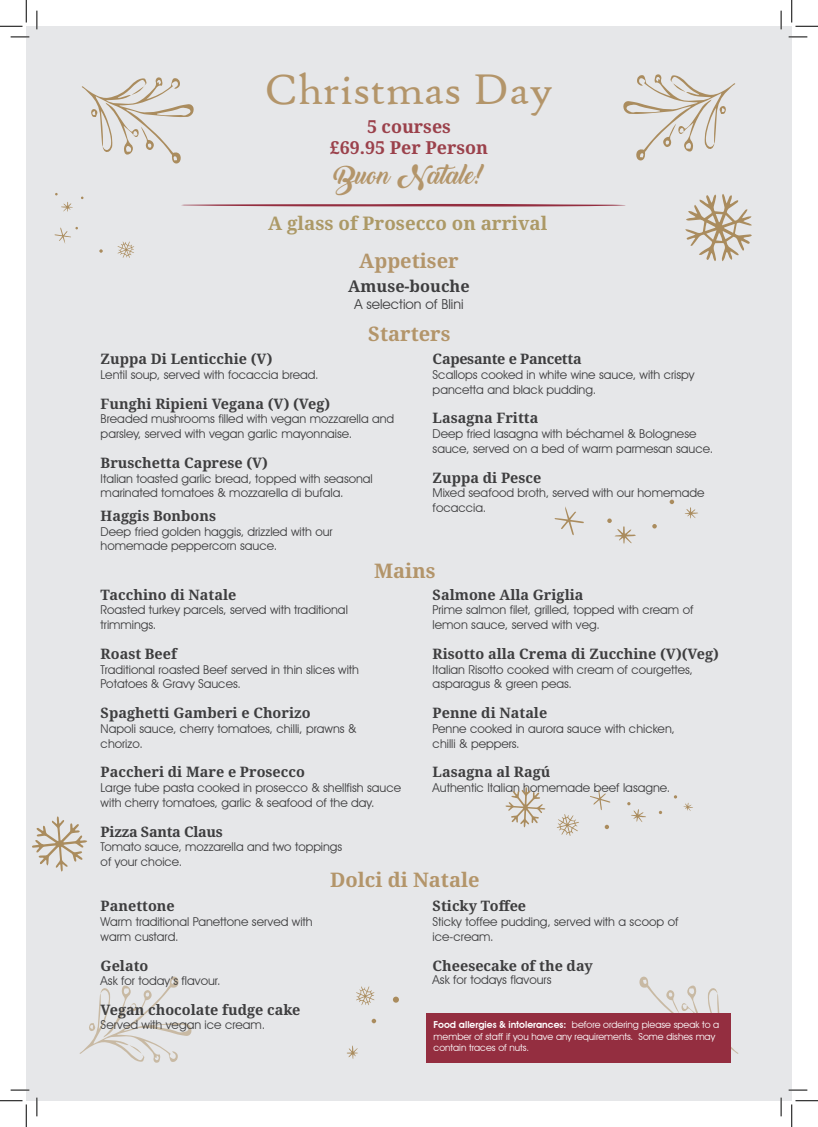
<style>
.page{position:relative;width:818px;height:1127px;background:#fff}
.page>*{position:absolute;margin:0;border:0;box-sizing:border-box;transform-origin:0 0}
.t1{font:45px "High Tower Text";color:#b3956a}
.t2{font:24.75px "Backto Black Demo";color:#b3956a}
.t3{font:700 20px "Noto Serif";color:#b3956a}
.t4{font:700 18.75px "Noto Serif";color:#ac9966}
.t5{font:700 17.88px/21.5px "Noto Serif";color:#9b414b;text-align:center}
.t6{font:700 16.25px "Noto Serif";color:#3e3e3f}
.t7{font:700 14.38px "Noto Serif";color:#3e3e3f}
.t8{font:700 14.38px "Noto Serif";letter-spacing:-.02em;color:#3e3e3f}
.t9{font:13.75px "Avant Garde IT Cby BT";color:#3e3e3f}
.t10{font:12.25px/14.6px "Avant Garde IT Cby BT";color:#3e3e3f}
.t11{font:12.12px/14.6px "Avant Garde IT Cby BT";color:#3e3e3f}
.t12{font:9.62px/11.5px "Avant Garde IT Cby BT";color:#fff}
.s1{font-weight:600}
</style>
<div class="page">
<div style="left:26px;top:26px;width:766px;height:1074px;background:#e6e7e9"></div>
<svg style="left:639px;top:976px;width:99px;height:78px"></svg>
<div style="left:427px;top:1013px;width:304px;height:49px;background:#942e40"></div>
<svg style="left:623px;top:74px;width:112px;height:87px"></svg>
<svg style="left:82px;top:77px;width:112px;height:87px"></svg>
<svg style="left:80px;top:976px;width:112px;height:86px"></svg>
<svg style="left:181px;top:204px;width:445px;height:2px"></svg>
<svg style="left:554px;top:506px;width:30px;height:29px"></svg>
<svg style="left:685px;top:507px;width:13px;height:11px"></svg>
<svg style="left:652px;top:524px;width:5px;height:4px"></svg>
<svg style="left:607px;top:518px;width:29px;height:26px"></svg>
<svg style="left:670px;top:499px;width:4px;height:5px"></svg>
<svg style="left:32px;top:816px;width:55px;height:55px"></svg>
<svg style="left:356px;top:986px;width:18px;height:19px"></svg>
<svg style="left:347px;top:1045px;width:11px;height:13px"></svg>
<svg style="left:393px;top:996px;width:6px;height:6px"></svg>
<svg style="left:372px;top:1018px;width:4px;height:5px"></svg>
<svg style="left:685px;top:194px;width:67px;height:67px"></svg>
<svg style="left:118px;top:241px;width:16px;height:17px"></svg>
<svg style="left:61px;top:202px;width:12px;height:10px"></svg>
<svg style="left:99px;top:249px;width:4px;height:4px"></svg>
<svg style="left:54px;top:227px;width:24px;height:17px"></svg>
<svg style="left:505px;top:787px;width:40px;height:40px"></svg>
<svg style="left:557px;top:814px;width:22px;height:21px"></svg>
<svg style="left:590px;top:789px;width:20px;height:21px"></svg>
<svg style="left:683px;top:802px;width:10px;height:8px"></svg>
<svg style="left:604px;top:824px;width:5px;height:5px"></svg>
<svg style="left:627px;top:802px;width:19px;height:20px"></svg>
<svg style="left:11px;top:36px;width:18px;height:2px"></svg>
<svg style="left:788px;top:36px;width:19px;height:2px"></svg>
<svg style="left:11px;top:1089px;width:18px;height:1px"></svg>
<svg style="left:788px;top:1089px;width:19px;height:1px"></svg>
<svg style="left:36px;top:11px;width:2px;height:18px"></svg>
<svg style="left:36px;top:1097px;width:2px;height:18px"></svg>
<svg style="left:780px;top:11px;width:2px;height:18px"></svg>
<svg style="left:780px;top:1097px;width:2px;height:18px"></svg>
<svg style="left:0;top:0;width:27px;height:27px"></svg>
<svg style="left:0;top:1100px;width:27px;height:26px"></svg>
<svg style="left:791px;top:0;width:27px;height:27px"></svg>
<svg style="left:791px;top:1100px;width:27px;height:26px"></svg>
<h1 class="t1" style="left:264px;top:64px;width:290px">Christmas Day</h1>
<h3 class="t5" style="left:330px;top:116px;width:160px">5 courses<br>£69.95 Per Person</h3>
<h2 class="t2" style="left:333px;top:161px;width:152px">Buon Natale!</h2>
<h3 class="t4" style="left:268px;top:210px;width:281px">A glass of Prosecco on arrival</h3>
<h3 class="t3" style="left:359px;top:247px;width:101px">Appetiser</h3>
<h3 class="t6" style="left:348px;top:275px;width:123px">Amuse-bouche</h3>
<p class="t9" style="left:354px;top:295px;width:111px">A selection of Blini</p>
<h3 class="t3" style="left:368px;top:319px;width:84px">Starters</h3>
<p class="t7" style="left:101px;top:349px;width:173px">Zuppa Di Lenticchie (V)</p>
<p class="t10" style="left:101px;top:367px;width:220px">Lentil soup, served with focaccia bread.</p>
<p class="t7" style="left:101px;top:393px;width:231px">Funghi Ripieni Vegana (V) (Veg)</p>
<p class="t10" style="left:101px;top:411px;width:295px">Breaded mushrooms filled with vegan mozzarella and parsley, served with vegan garlic mayonnaise.</p>
<p class="t7" style="left:101px;top:452px;width:169px">Bruschetta Caprese (V)</p>
<p class="t10" style="left:101px;top:471px;width:274px">Italian toasted garlic bread, topped with seasonal marinated tomatoes &amp; mozzarella di bufala.</p>
<p class="t7" style="left:101px;top:505px;width:117px">Haggis Bonbons</p>
<p class="t10" style="left:101px;top:523px;width:233px">Deep fried golden haggis, drizzled with our homemade peppercorn sauce.</p>
<p class="t8" style="left:433px;top:349px;width:151px">Capesante e Pancetta</p>
<p class="t10" style="left:433px;top:367px;width:263px">Scallops cooked in white wine sauce, with crispy pancetta and black pudding.</p>
<p class="t7" style="left:433px;top:408px;width:107px">Lasagna Fritta</p>
<p class="t10" style="left:433px;top:426px;width:282px">Deep fried lasagna with béchamel &amp; Bolognese sauce, served on a bed of warm parmesan sauce.</p>
<p class="t7" style="left:433px;top:467px;width:110px">Zuppa di Pesce</p>
<p class="t10" style="left:433px;top:485px;width:273px">Mixed seafood broth, served with our homemade focaccia.</p>
<h3 class="t3" style="left:374px;top:556px;width:63px">Mains</h3>
<p class="t7" style="left:101px;top:584px;width:137px">Tacchino di Natale</p>
<p class="t10" style="left:101px;top:602px;width:249px">Roasted turkey parcels, served with traditional trimmings.</p>
<p class="t7" style="left:101px;top:643px;width:78px">Roast Beef</p>
<p class="t10" style="left:101px;top:661px;width:260px">Traditional roasted Beef served in thin slices with<br>Potatoes &amp; Gravy Sauces.</p>
<p class="t7" style="left:101px;top:702px;width:211px">Spaghetti Gamberi e Chorizo</p>
<p class="t10" style="left:101px;top:721px;width:257px">Napoli sauce, cherry tomatoes, chilli, prawns &amp; chorizo.</p>
<p class="t7" style="left:101px;top:761px;width:206px">Paccheri di Mare e Prosecco</p>
<p class="t10" style="left:101px;top:780px;width:302px">Large tube pasta cooked in prosecco &amp; shellfish sauce with cherry tomatoes, garlic &amp; seafood of the day.</p>
<p class="t8" style="left:101px;top:821px;width:124px">Pizza Santa Claus</p>
<p class="t11" style="left:101px;top:839px;width:243px">Tomato sauce, mozzarella and two toppings of your choice.</p>
<p class="t7" style="left:433px;top:584px;width:152px">Salmone Alla Griglia</p>
<p class="t10" style="left:433px;top:602px;width:262px">Prime salmon filet, grilled, topped with cream of lemon sauce, served with veg.</p>
<p class="t7" style="left:433px;top:643px;width:288px">Risotto alla Crema di Zucchine (V)(Veg)</p>
<p class="t10" style="left:433px;top:661px;width:262px">Italian Risotto cooked with cream of courgettes, asparagus &amp; green peas.</p>
<p class="t7" style="left:433px;top:702px;width:116px">Penne di Natale</p>
<p class="t10" style="left:433px;top:721px;width:244px">Penne cooked in aurora sauce with chicken, chilli &amp; peppers.</p>
<p class="t7" style="left:433px;top:761px;width:119px">Lasagna al Ragú</p>
<p class="t10" style="left:433px;top:780px;width:239px">Authentic Italian homemade beef lasagne.</p>
<p class="t7" style="left:101px;top:895px;width:76px">Panettone</p>
<p class="t10" style="left:101px;top:914px;width:214px">Warm traditional Panettone served with warm custard.</p>
<p class="t7" style="left:101px;top:955px;width:49px">Gelato</p>
<p class="t10" style="left:101px;top:973px;width:121px">Ask for today’s flavour.</p>
<p class="t7" style="left:101px;top:999px;width:201px">Vegan chocolate fudge cake</p>
<p class="t10" style="left:101px;top:1017px;width:166px">Served with vegan ice cream.</p>
<h3 class="t3" style="left:330px;top:865px;width:151px">Dolci di Natale</h3>
<p class="t7" style="left:433px;top:895px;width:95px">Sticky Toffee</p>
<p class="t10" style="left:433px;top:914px;width:247px">Sticky toffee pudding, served with a scoop of ice-cream.</p>
<p class="t7" style="left:433px;top:955px;width:162px">Cheesecake of the day</p>
<p class="t10" style="left:433px;top:972px;width:120px">Ask for todays flavours</p>
<p class="t12" style="left:434px;top:1018px;width:287px"><span class="s1">Food allergies &amp; intolerances:</span> before ordering please speak to a member of staff if you have any requirements. Some dishes may contain traces of nuts.</p>
</div>
